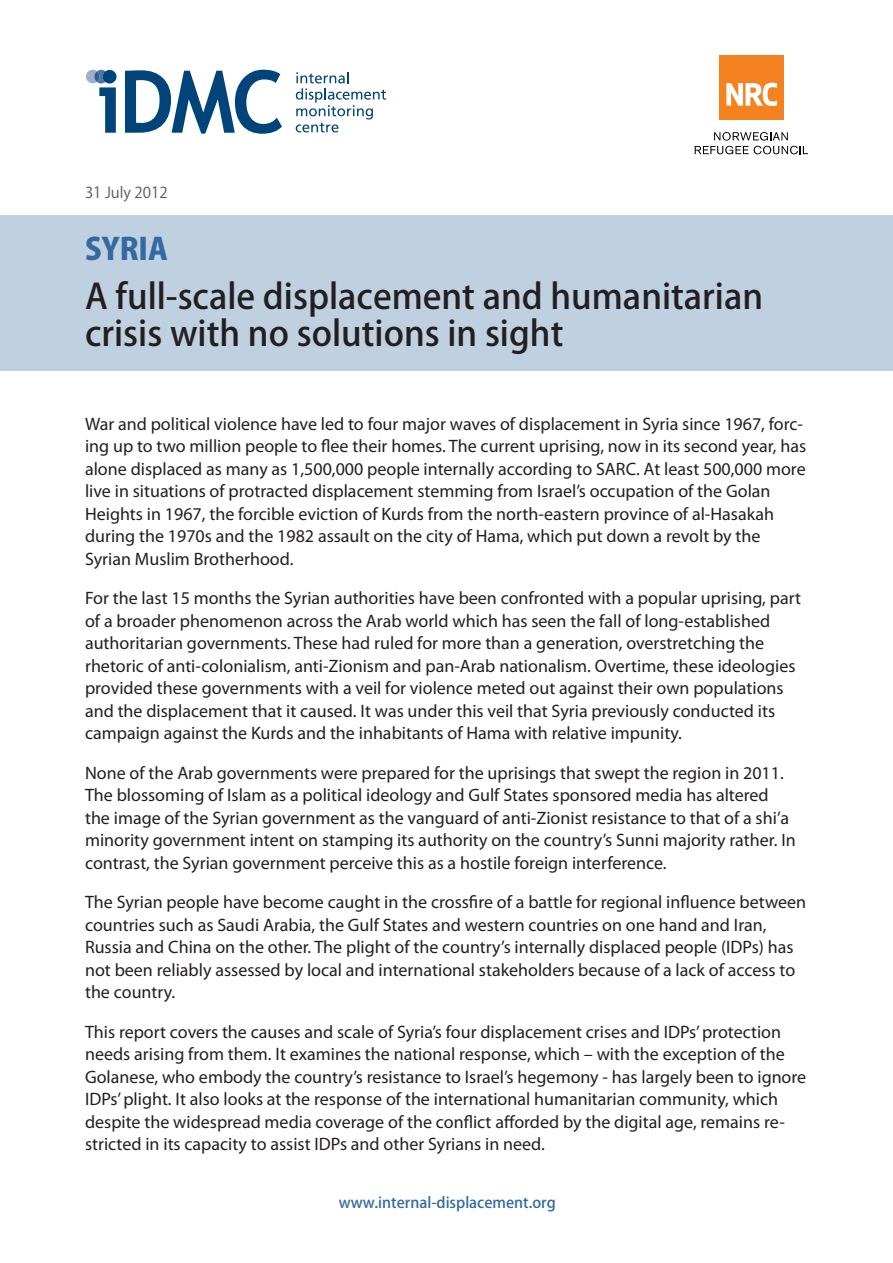
<style>
.page{position:relative;width:893px;height:1263px;background:#fff}
.page>*{position:absolute;margin:0;border:0;box-sizing:border-box;transform-origin:0 0}
.pg1_Title{font:500 34.5px/37.5px "Koz Go Pro";color:#231f20}
.pg1_Country{font:800 30px "Koz Go Pro";color:#336aa1}
.pg1_Summary{font:18px/22.5px "Myriad Pro";color:#231f20}
.pg1_URL{font:500 15px "Koz Go Pro";color:#336aa1}
.pg1_Date{font:15px "Koz Go Pro";color:#57585a}
.s1{font-size:15.45px}
</style>
<div class="page">
<div style="left:0;top:215px;width:893px;height:155px;background:#bfd1e0"></div>
<svg style="left:125px;top:70px;width:157px;height:64px"></svg>
<svg style="left:86px;top:70px;width:30px;height:63px"></svg>
<svg style="left:94px;top:71px;width:6px;height:11px"></svg>
<svg style="left:296px;top:72px;width:90px;height:60px"></svg>
<div style="left:719px;top:55px;width:64px;height:65px;background:#f58220"></div>
<svg style="left:726px;top:83px;width:51px;height:23px"></svg>
<svg style="left:695px;top:132px;width:113px;height:22px"></svg>
<p class="pg1_Date" style="left:85px;top:182px;width:84px">3<span class="s1">1</span> July 20<span class="s1">1</span>2</p>
<p class="pg1_Country" style="left:85px;top:230px;width:84px">SYRIA</p>
<p class="pg1_Title" style="left:85px;top:279px;width:680px">A full-scale displacement and humanitarian crisis with no solutions in sight</p>
<p class="pg1_Summary" style="left:85px;top:412px;width:723px">War and political violence have led to four major waves of displacement in Syria since 1967, forc&shy;ing up to two million people to flee their homes. The current uprising, now in its second year, has alone displaced as many as 1,500,000 people internally according to SARC. At least 500,000 more live in situations of protracted displacement stemming from Israel’s occupation of the Golan Heights in 1967, the forcible eviction of Kurds from the north-eastern province of al-Hasakah during the 1970s and the 1982 assault on the city of Hama, which put down a revolt by the Syrian Muslim Brotherhood.</p>
<p class="pg1_Summary" style="left:85px;top:586px;width:717px">For the last 15 months the Syrian authorities have been confronted with a popular uprising, part of a broader phenomenon across the Arab world which has seen the fall of long-established authoritarian governments. These had ruled for more than a generation, overstretching the rhetoric of anti-colonialism, anti-Zionism and pan-Arab nationalism. Overtime, these ideologies provided these governments with a veil for violence meted out against their own populations and the displacement that it caused. It was under this veil that Syria previously conducted its campaign against the Kurds and the inhabitants of Hama with relative impunity.</p>
<p class="pg1_Summary" style="left:85px;top:761px;width:712px">None of the Arab governments were prepared for the uprisings that swept the region in 2011.<br>The blossoming of Islam as a political ideology and Gulf States sponsored media has altered the image of the Syrian government as the vanguard of anti-Zionist resistance to that of a shi’a minority government intent on stamping its authority on the country’s Sunni majority rather. In contrast, the Syrian government perceive this as a hostile foreign interference.</p>
<p class="pg1_Summary" style="left:85px;top:890px;width:723px">The Syrian people have become caught in the crossfire of a battle for regional influence between countries such as Saudi Arabia, the Gulf States and western countries on one hand and Iran, Russia and China on the other. The plight of the country’s internally displaced people (IDPs) has not been reliably assessed by local and international stakeholders because of a lack of access to the country.</p>
<p class="pg1_Summary" style="left:85px;top:1020px;width:723px">This report covers the causes and scale of Syria’s four displacement crises and IDPs’ protection needs arising from them. It examines the national response, which – with the exception of the Golanese, who embody the country’s resistance to Israel’s hegemony - has largely been to ignore IDPs’ plight. It also looks at the response of the international humanitarian community, which despite the widespread media coverage of the conflict afforded by the digital age, remains re&shy;stricted in its capacity to assist IDPs and other Syrians in need.</p>
<p class="pg1_URL" style="left:339px;top:1192px;width:218px">www.internal-displacement.org</p>
</div>
